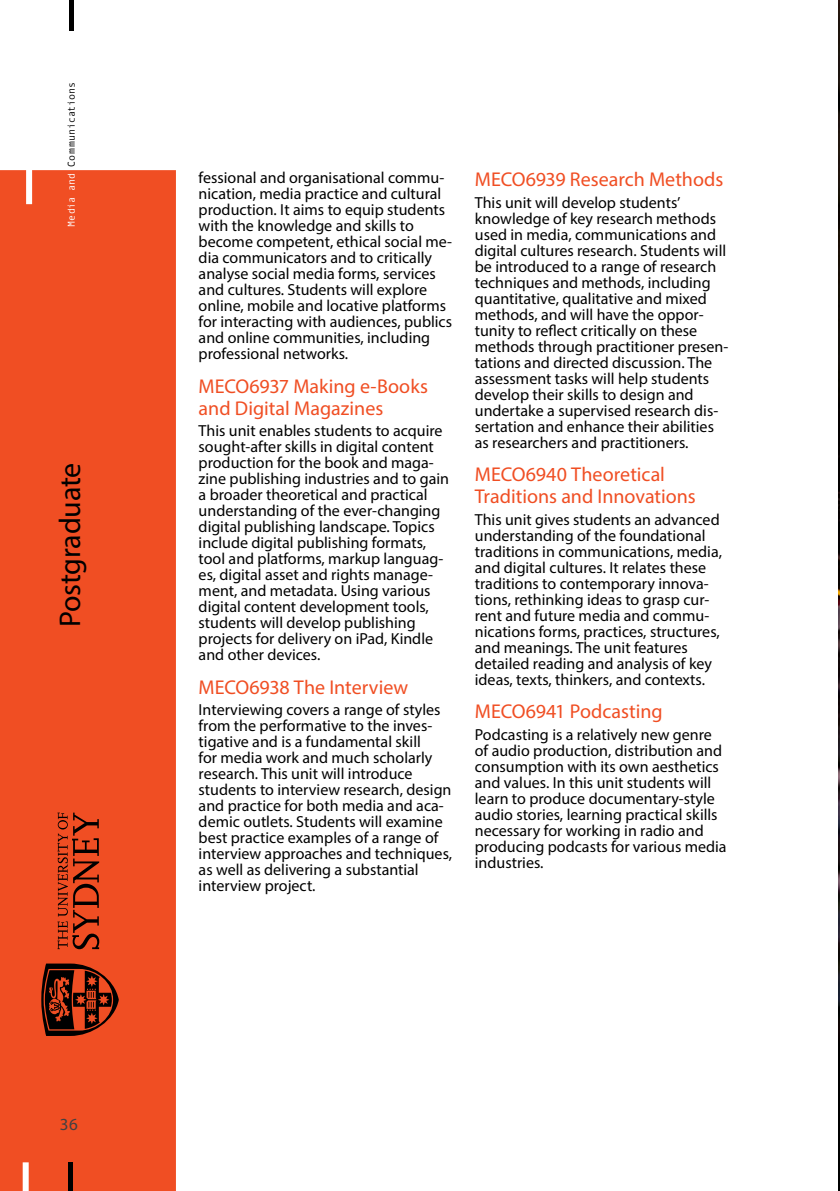
<style>
.page{position:relative;width:840px;height:1191px;background:#fff}
.page>*{position:absolute;margin:0;border:0;box-sizing:border-box;transform-origin:0 0}
.t1{font:30px "Myriad Pro";letter-spacing:-.015em;color:#000}
.t2{font:20px/22px "Myriad Pro";color:#f04e23}
.t3{font:17px "Myriad Pro";color:#414042}
.t4{font:16px/16px "Myriad Pro";color:#000}
.t5{font:10px "Andale Mono";letter-spacing:.005em;color:#000}
.s1{color:#fff}
</style>
<div class="page">
<div style="left:0;top:170px;width:176px;height:1021px;background:#f04e23"></div>
<hr style="left:69px;top:0;width:4px;height:31px;background:#000">
<svg style="left:41px;top:812px;width:78px;height:224px"></svg>
<div style="left:23px;top:1162px;width:6px;height:29px;background:#fff"></div>
<div style="left:26px;top:160px;width:6px;height:44px;background:#fff"></div>
<hr style="left:69px;top:1162px;width:4px;height:29px;background:#000">
<img style="left:838px;top:0;width:1px;height:1191px">
<p class="t5" style="left:65px;top:227px;width:146px;rotate:-90deg"><span class="s1">Media and</span> Communications</p>
<h1 class="t1" style="left:52px;top:627px;width:166px;rotate:-90deg">Postgraduate</h1>
<p class="t3" style="left:60px;top:1114px;width:19px">36</p>
<p class="t4" style="left:198px;top:169px;width:255px">fessional and organisational commu&shy;nication, media practice and cultural production. It aims to equip students with the knowledge and skills to become competent, ethical social me&shy;dia communicators and to critically analyse social media forms, services and cultures. Students will explore online, mobile and locative platforms for interacting with audiences, publics and online communities, including professional networks.</p>
<p class="t2" style="left:198px;top:374px;width:231px">MECO6937 Making e-Books and Digital Magazines</p>
<p class="t4" style="left:198px;top:422px;width:252px">This unit enables students to acquire sought-after skills in digital content production for the book and maga&shy;zine publishing industries and to gain a broader theoretical and practical understanding of the ever-changing digital publishing landscape. Topics include digital publishing formats, tool and platforms, markup languag&shy;es, digital asset and rights manage&shy;ment, and metadata. Using various digital content development tools, students will develop publishing projects for delivery on iPad, Kindle and other devices.</p>
<p class="t2" style="left:198px;top:675px;width:211px">MECO6938 The Interview</p>
<p class="t4" style="left:198px;top:701px;width:255px">Interviewing covers a range of styles from the performative to the inves&shy;tigative and is a fundamental skill<br>for media work and much scholarly research. This unit will introduce students to interview research, design and practice for both media and aca&shy;demic outlets. Students will examine best practice examples of a range of interview approaches and techniques, as well as delivering a substantial interview project.</p>
<p class="t2" style="left:474px;top:168px;width:250px">MECO6939 Research Methods</p>
<p class="t4" style="left:474px;top:194px;width:255px">This unit will develop students’ knowledge of key research methods used in media, communications and digital cultures research. Students will be introduced to a range of research techniques and methods, including quantitative, qualitative and mixed methods, and will have the oppor&shy;tunity to reflect critically on these methods through practitioner presen&shy;tations and directed discussion. The assessment tasks will help students develop their skills to design and undertake a supervised research dis&shy;sertation and enhance their abilities as researchers and practitioners.</p>
<p class="t2" style="left:474px;top:463px;width:222px">MECO6940 Theoretical<br>Traditions and Innovations</p>
<p class="t4" style="left:474px;top:511px;width:248px">This unit gives students an advanced understanding of the foundational traditions in communications, media, and digital cultures. It relates these traditions to contemporary innova&shy;tions, rethinking ideas to grasp cur&shy;rent and future media and commu&shy;nications forms, practices, structures, and meanings. The unit features detailed reading and analysis of key ideas, texts, thinkers, and contexts.</p>
<p class="t2" style="left:474px;top:700px;width:189px">MECO6941 Podcasting</p>
<p class="t4" style="left:474px;top:726px;width:253px">Podcasting is a relatively new genre of audio production, distribution and consumption with its own aesthetics and values. In this unit students will learn to produce documentary-style audio stories, learning practical skills necessary for working in radio and producing podcasts for various media industries.</p>
</div>
